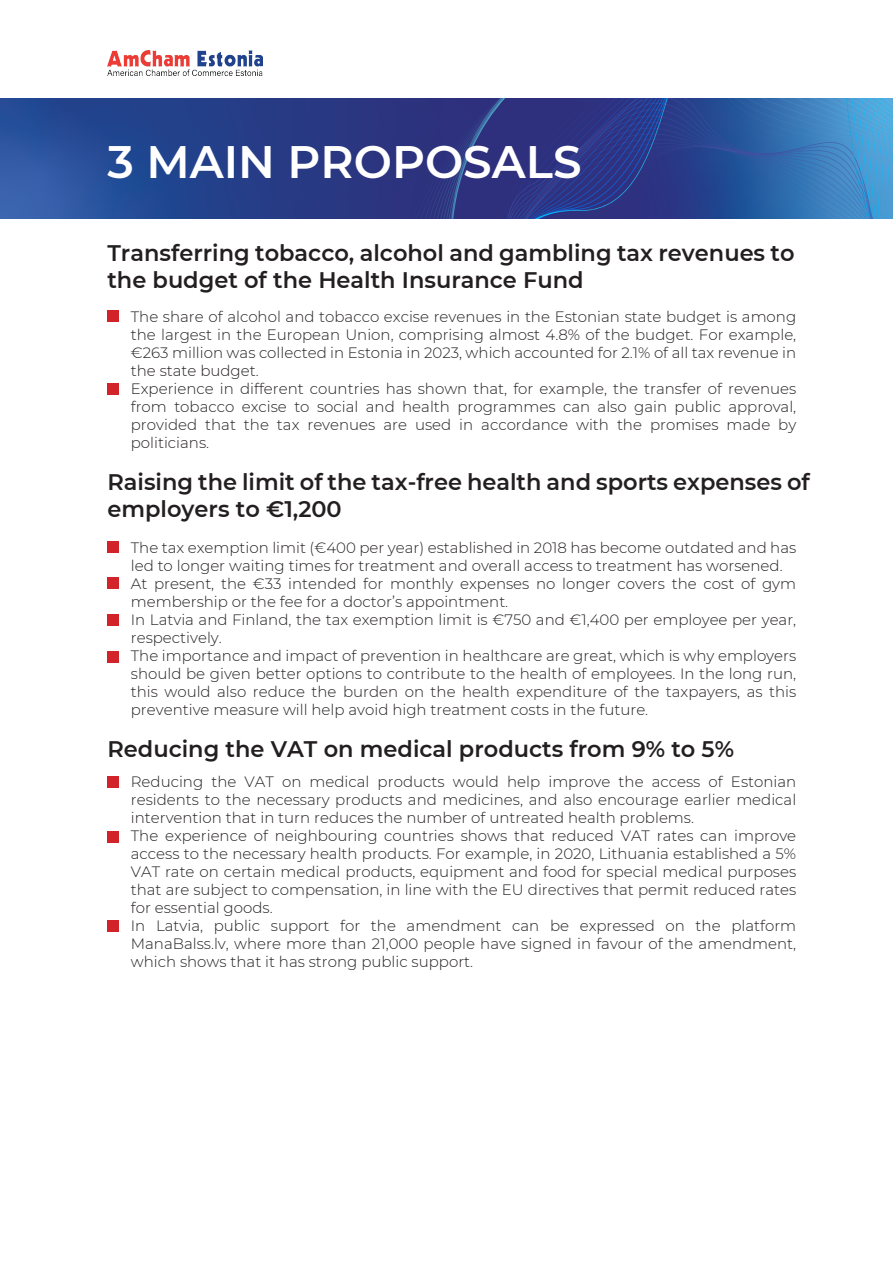
<style>
.page{position:relative;width:893px;height:1263px;background:#fff}
.page>*{position:absolute;margin:0;border:0;box-sizing:border-box;transform-origin:0 0}
.t1{font:600 45.45px "Montserrat";color:#fff}
.t2{font:600 22.5px/27px "Montserrat";color:#231f20}
.t3{font:300 15px/18px "Montserrat";color:#231f20}
</style>
<div class="page">
<img style="left:107px;top:51px;width:155px;height:25px">
<div style="left:107px;top:541px;width:12px;height:12px;background:#d2222a"></div>
<div style="left:107px;top:578px;width:12px;height:11px;background:#d2222a"></div>
<div style="left:107px;top:614px;width:12px;height:12px;background:#d2222a"></div>
<div style="left:107px;top:651px;width:12px;height:11px;background:#d2222a"></div>
<div style="left:107px;top:776px;width:12px;height:12px;background:#d2222a"></div>
<div style="left:107px;top:831px;width:12px;height:11px;background:#d2222a"></div>
<div style="left:107px;top:920px;width:12px;height:12px;background:#d2222a"></div>
<svg style="left:0;top:99px;width:397px;height:119px;background:#27438d"></svg>
<svg style="left:450px;top:99px;width:443px;height:119px;background:#315199"></svg>
<div style="left:107px;top:311px;width:12px;height:11px;background:#d2222a"></div>
<div style="left:107px;top:383px;width:12px;height:12px;background:#d2222a"></div>
<h1 class="t1" style="left:107px;top:129px;width:476px">3 MAIN PROPOSALS</h1>
<h2 class="t2" style="left:107px;top:239px;width:689px">Transferring tobacco, alcohol and gambling tax revenues to the budget of the Health Insurance Fund</h2>
<p class="t3" style="left:131px;top:307px;width:667px">The share of alcohol and tobacco excise revenues in the Estonian state budget is among the largest in the European Union, comprising almost 4.8% of the budget. For example, €263 million was collected in Estonia in 2023, which accounted for 2.1% of all tax revenue in the state budget.<br>Experience in different countries has shown that, for example, the transfer of revenues from tobacco excise to social and health programmes can also gain public approval, provided that the tax revenues are used in accordance with the promises made by politicians.</p>
<h2 class="t2" style="left:107px;top:467px;width:704px">Raising the limit of the tax-free health and sports expenses of employers to €1,200</h2>
<p class="t3" style="left:131px;top:538px;width:667px">The tax exemption limit (€400 per year) established in 2018 has become outdated and has led to longer waiting times for treatment and overall access to treatment has worsened.<br>At present, the €33 intended for monthly expenses no longer covers the cost of gym membership or the fee for a doctor’s appointment.<br>In Latvia and Finland, the tax exemption limit is €750 and €1,400 per employee per year, respectively.<br>The importance and impact of prevention in healthcare are great, which is why employers should be given better options to contribute to the health of employees. In the long run, this would also reduce the burden on the health expenditure of the taxpayers, as this preventive measure will help avoid high treatment costs in the future.</p>
<h2 class="t2" style="left:107px;top:734px;width:628px">Reducing the VAT on medical products from 9% to 5%</h2>
<p class="t3" style="left:131px;top:773px;width:667px">Reducing the VAT on medical products would help improve the access of Estonian residents to the necessary products and medicines, and also encourage earlier medical intervention that in turn reduces the number of untreated health problems.<br>The experience of neighbouring countries shows that reduced VAT rates can improve access to the necessary health products. For example, in 2020, Lithuania established a 5% VAT rate on certain medical products, equipment and food for special medical purposes that are subject to compensation, in line with the EU directives that permit reduced rates for essential goods.<br>In Latvia, public support for the amendment can be expressed on the platform ManaBalss.lv, where more than 21,000 people have signed in favour of the amendment, which shows that it has strong public support.</p>
</div>
